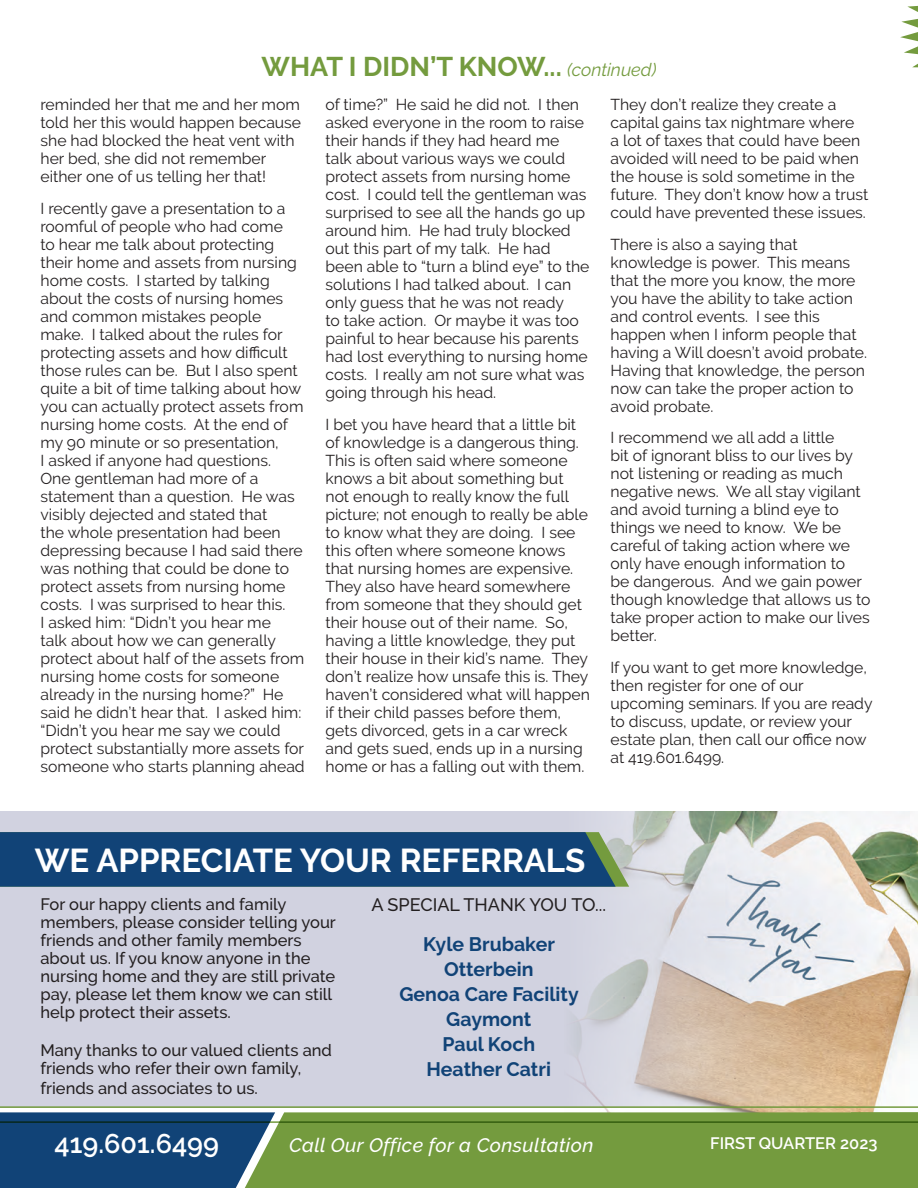
<style>
.page{position:relative;width:918px;height:1188px;background:#fff}
.page>*{position:absolute;margin:0;border:0;box-sizing:border-box;transform-origin:0 0}
.t1{font:700 33px "Raleway";color:#fff}
.t2{font:700 27px "Raleway";color:#749b3e}
.t3{font:600 27px "Raleway";color:#fff}
.t4{font:700 19.5px/25.2px "Raleway";color:#114377;text-align:center}
.t5{font:italic 500 19.5px "Raleway";letter-spacing:.02em;color:#fff}
.t6{font:500 18px "Raleway";color:#231f20}
.t7{font:500 16.5px/18px "Raleway";color:#231f20}
.t8{font:600 16.5px "Raleway";color:#fff}
.t9{font:15.75px/18px "Raleway";color:#231f20}
.s1{font-weight:400;font-style:italic;font-size:18px}
</style>
<div class="page">
<div style="left:0;top:812px;width:918px;height:296px;background:#d1d2e0"></div>
<img style="left:574px;top:812px;width:344px;height:300px">
<svg style="left:0;top:832px;width:629px;height:55px;background:#184877"></svg>
<div style="left:0;top:1112px;width:245px;height:76px;background:#114377"></div>
<div style="left:245px;top:1112px;width:673px;height:76px;background:#749b3e"></div>
<hr style="left:0;top:1106px;width:918px;height:2px;background:#749b3e">
<hr style="left:0;top:1121px;width:918px;height:2px;background:#749b3e">
<svg style="left:900px;top:5px;width:18px;height:63px"></svg>
<h2 class="t2" style="left:262px;top:51px;width:396px">WHAT I DIDN’T KNOW... <span class="s1">(continued)</span></h2>
<p class="t9" style="left:40px;top:95px;width:262px">reminded her that me and her mom told her this would happen because she had blocked the heat vent with her bed, she did not remember either one of us telling her that!</p>
<p class="t9" style="left:40px;top:199px;width:266px">I recently gave a presentation to a roomful of people who had come<br>to hear me talk about protecting their home and assets from nursing home costs. I started by talking about the costs of nursing homes and common mistakes people make. I talked about the rules for protecting assets and how difficult those rules can be. But I also spent quite a bit of time talking about how you can actually protect assets from nursing home costs. At the end of my 90 minute or so presentation,<br>I asked if anyone had questions.<br>One gentleman had more of a statement than a question. He was visibly dejected and stated that<br>the whole presentation had been depressing because I had said there was nothing that could be done to protect assets from nursing home costs. I was surprised to hear this.<br>I asked him: “Didn’t you hear me<br>talk about how we can generally protect about half of the assets from nursing home costs for someone already in the nursing home?” He said he didn’t hear that. I asked him: “Didn’t you hear me say we could protect substantially more assets for someone who starts planning ahead</p>
<p class="t9" style="left:325px;top:96px;width:266px">of time?” He said he did not. I then asked everyone in the room to raise their hands if they had heard me talk about various ways we could protect assets from nursing home cost. I could tell the gentleman was surprised to see all the hands go up around him. He had truly blocked out this part of my talk. He had been able to “turn a blind eye” to the solutions I had talked about. I can only guess that he was not ready<br>to take action. Or maybe it was too painful to hear because his parents had lost everything to nursing home costs. I really am not sure what was going through his head.</p>
<p class="t9" style="left:325px;top:415px;width:266px">I bet you have heard that a little bit of knowledge is a dangerous thing.<br>This is often said where someone knows a bit about something but not enough to really know the full picture; not enough to really be able to know what they are doing. I see this often where someone knows that nursing homes are expensive.<br>They also have heard somewhere from someone that they should get their house out of their name. So, having a little knowledge, they put their house in their kid’s name. They don’t realize how unsafe this is. They haven’t considered what will happen if their child passes before them, gets divorced, gets in a car wreck and gets sued, ends up in a nursing home or has a falling out with them.</p>
<p class="t9" style="left:610px;top:96px;width:259px">They don’t realize they create a capital gains tax nightmare where<br>a lot of taxes that could have been avoided will need to be paid when the house is sold sometime in the future. They don’t know how a trust could have prevented these issues.</p>
<p class="t9" style="left:610px;top:235px;width:258px">There is also a saying that knowledge is power. This means that the more you know, the more you have the ability to take action and control events. I see this happen when I inform people that having a Will doesn’t avoid probate.<br>Having that knowledge, the person now can take the proper action to avoid probate.</p>
<p class="t9" style="left:610px;top:429px;width:262px">I recommend we all add a little<br>bit of ignorant bliss to our lives by not listening or reading as much negative news. We all stay vigilant and avoid turning a blind eye to things we need to know. We be careful of taking action where we only have enough information to<br>be dangerous. And we gain power though knowledge that allows us to take proper action to make our lives better.</p>
<p class="t9" style="left:610px;top:658px;width:264px">If you want to get more knowledge, then register for one of our upcoming seminars. If you are ready to discuss, update, or review your estate plan, then call our office now at 419.601.6499.</p>
<h1 class="t1" style="left:35px;top:841px;width:552px">WE APPRECIATE YOUR REFERRALS</h1>
<p class="t7" style="left:40px;top:895px;width:297px">For our happy clients and family members, please consider telling your friends and other family members about us. If you know anyone in the nursing home and they are still private pay, please let them know we can still help protect their assets.</p>
<p class="t7" style="left:40px;top:1041px;width:293px">Many thanks to our valued clients and friends who refer their own family,</p>
<p class="t7" style="left:40px;top:1079px;width:219px">friends and associates to us.</p>
<p class="t6" style="left:371px;top:894px;width:236px">A SPECIAL THANK YOU TO...</p>
<p class="t4" style="left:399px;top:931px;width:181px">Kyle Brubaker<br>Otterbein<br>Genoa Care Facility<br>Gaymont<br>Paul Koch<br>Heather Catri</p>
<h2 class="t3" style="left:55px;top:1128px;width:166px">419.601.6499</h2>
<p class="t5" style="left:289px;top:1134px;width:306px">Call Our Office for a Consultation</p>
<p class="t8" style="left:710px;top:1134px;width:169px">FIRST QUARTER 2023</p>
</div>
